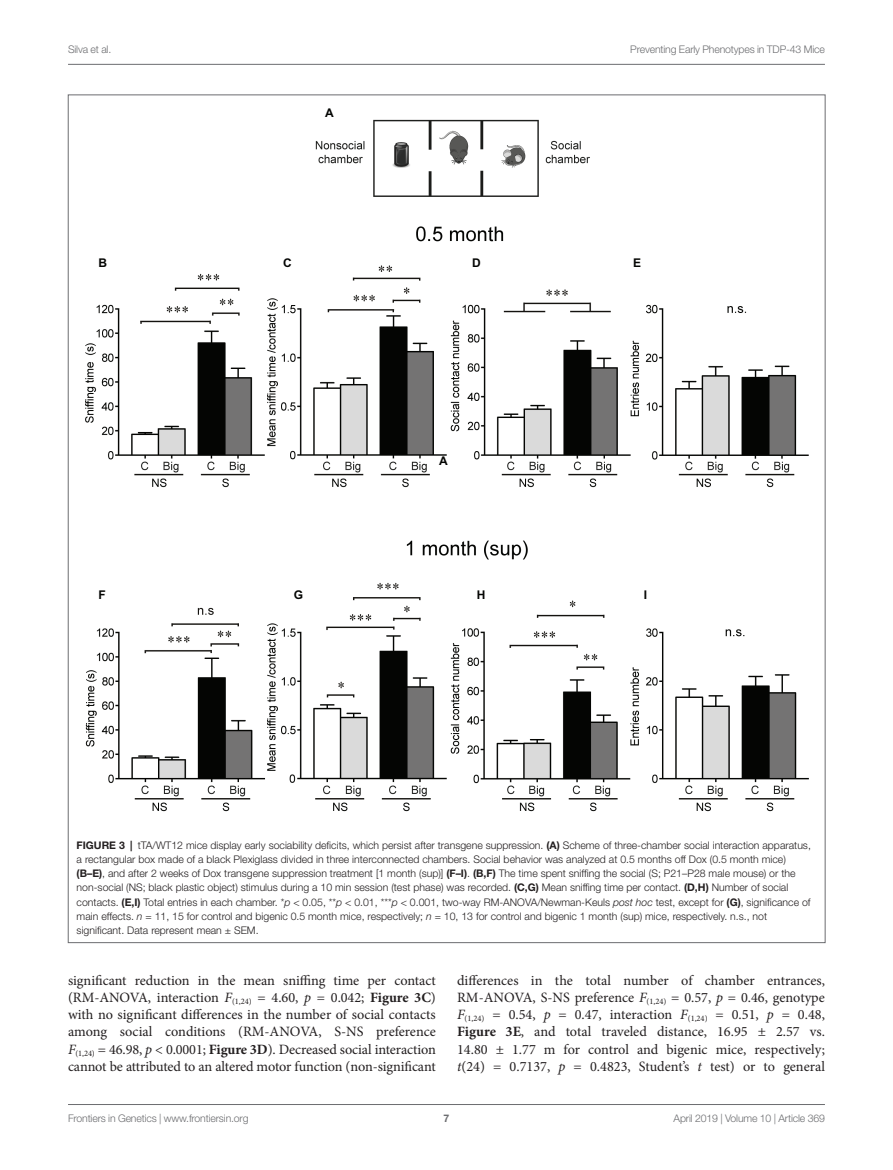
<style>
.page{position:relative;width:893px;height:1170px;background:#fff}
.page>*{position:absolute;margin:0;border:0;box-sizing:border-box;transform-origin:0 0}
.TEXT{font:14.25px/17.2px "Minion Pro";letter-spacing:-.005em;color:#231f20;text-align:justify}
.t1{font:700 12px "Arial";color:#040503}
.FIG_LEG{font:300 10.5px/14.2px "Helvetica Neue LT Std";color:#231f20}
.t2{font:300 10.5px "Helvetica Neue LT Std";letter-spacing:-.015em;color:#6c6d70}
.t3{font:700 10.5px "Helvetica Neue LT Std";color:#6c6d70}
.s1{font-weight:700}
.s2{font-style:italic}
</style>
<div class="page">
<hr style="left:68px;top:64px;width:757px;height:1px;background:#6c6d70">
<hr style="left:68px;top:1104px;width:757px;height:1px;background:#6c6d70">
<img style="left:85px;top:119px;width:723px;height:693px">
<p class="t2" style="left:68px;top:42px;width:45px">Silva et al.</p>
<p class="t2" style="left:630px;top:42px;width:196px">Preventing Early Phenotypes in TDP-43 Mice</p>
<p class="t1" style="left:325px;top:105px;width:10px">A</p>
<p class="t1" style="left:99px;top:255px;width:10px">B</p>
<p class="t1" style="left:283px;top:255px;width:10px">C</p>
<p class="t1" style="left:472px;top:255px;width:10px">D</p>
<p class="t1" style="left:633px;top:255px;width:10px">E</p>
<p class="t1" style="left:439px;top:453px;width:10px">A</p>
<p class="t1" style="left:99px;top:587px;width:9px">F</p>
<p class="t1" style="left:294px;top:587px;width:11px">G</p>
<p class="t1" style="left:477px;top:587px;width:10px">H</p>
<p class="t1" style="left:644px;top:587px;width:5px">I</p>
<p class="FIG_LEG" style="left:77px;top:837px;width:736px"><span class="s1">FIGURE 3 |</span> tTA/WT12 mice display early sociability deficits, which persist after transgene suppression. <span class="s1">(A)</span> Scheme of three-chamber social interaction apparatus, a rectangular box made of a black Plexiglass divided in three interconnected chambers. Social behavior was analyzed at 0.5 months off Dox (0.5 month mice) <span class="s1">(B–E)</span>, and after 2 weeks of Dox transgene suppression treatment [1 month (sup)] <span class="s1">(F–I)</span>. <span class="s1">(B,F)</span> The time spent sniffing the social (S; P21–P28 male mouse) or the non-social (NS; black plastic object) stimulus during a 10 min session (test phase) was recorded. <span class="s1">(C,G)</span> Mean sniffing time per contact. <span class="s1">(D,H)</span> Number of social contacts. <span class="s1">(E,I)</span> Total entries in each chamber. *<span class="s2">p</span> &lt; 0.05, **<span class="s2">p</span> &lt; 0.01, ***<span class="s2">p</span> &lt; 0.001, two-way RM-ANOVA/Newman-Keuls <span class="s2">post hoc</span> test, except for <span class="s1">(G)</span>, significance of main effects. <span class="s2">n</span> = 11, 15 for control and bigenic 0.5 month mice, respectively; <span class="s2">n</span> = 10, 13 for control and bigenic 1 month (sup) mice, respectively. n.s., not significant. Data represent mean ± SEM.</p>
<p class="TEXT" style="left:68px;top:971px;width:369px">significant reduction in the mean sniffing time per contact (RM-ANOVA, interaction <span class="s2">F</span><sub>(1,24)</sub> = 4.60, <span class="s2">p</span> = 0.042; <span class="s1">Figure 3C</span>) with no significant differences in the number of social contacts among social conditions (RM-ANOVA, S-NS preference <span class="s2">F</span><sub>(1,24)</sub> = 46.98, <span class="s2">p</span> &lt; 0.0001; <span class="s1">Figure 3D</span>). Decreased social interaction cannot be attributed to an altered motor function (non-significant</p>
<p class="TEXT" style="left:457px;top:971px;width:369px">differences in the total number of chamber entrances, RM-ANOVA, S-NS preference <span class="s2">F</span><sub>(1,24)</sub> = 0.57, <span class="s2">p</span> = 0.46, genotype <span class="s2">F</span><sub>(1,24)</sub> = 0.54, <span class="s2">p</span> = 0.47, interaction <span class="s2">F</span><sub>(1,24)</sub> = 0.51, <span class="s2">p</span> = 0.48, <span class="s1">Figure 3E</span>, and total traveled distance, 16.95 ± 2.57 vs.<br>14.80 ± 1.77 m for control and bigenic mice, respectively; <span class="s2">t</span>(24) = 0.7137, <span class="s2">p</span> = 0.4823, Student’s <span class="s2">t</span> test) or to general</p>
<p class="t2" style="left:68px;top:1111px;width:182px">Frontiers in Genetics | www.frontiersin.org</p>
<p class="t3" style="left:444px;top:1111px;width:7px">7</p>
<p class="t2" style="left:673px;top:1111px;width:153px">April 2019 | Volume 10 | Article 369</p>
</div>
